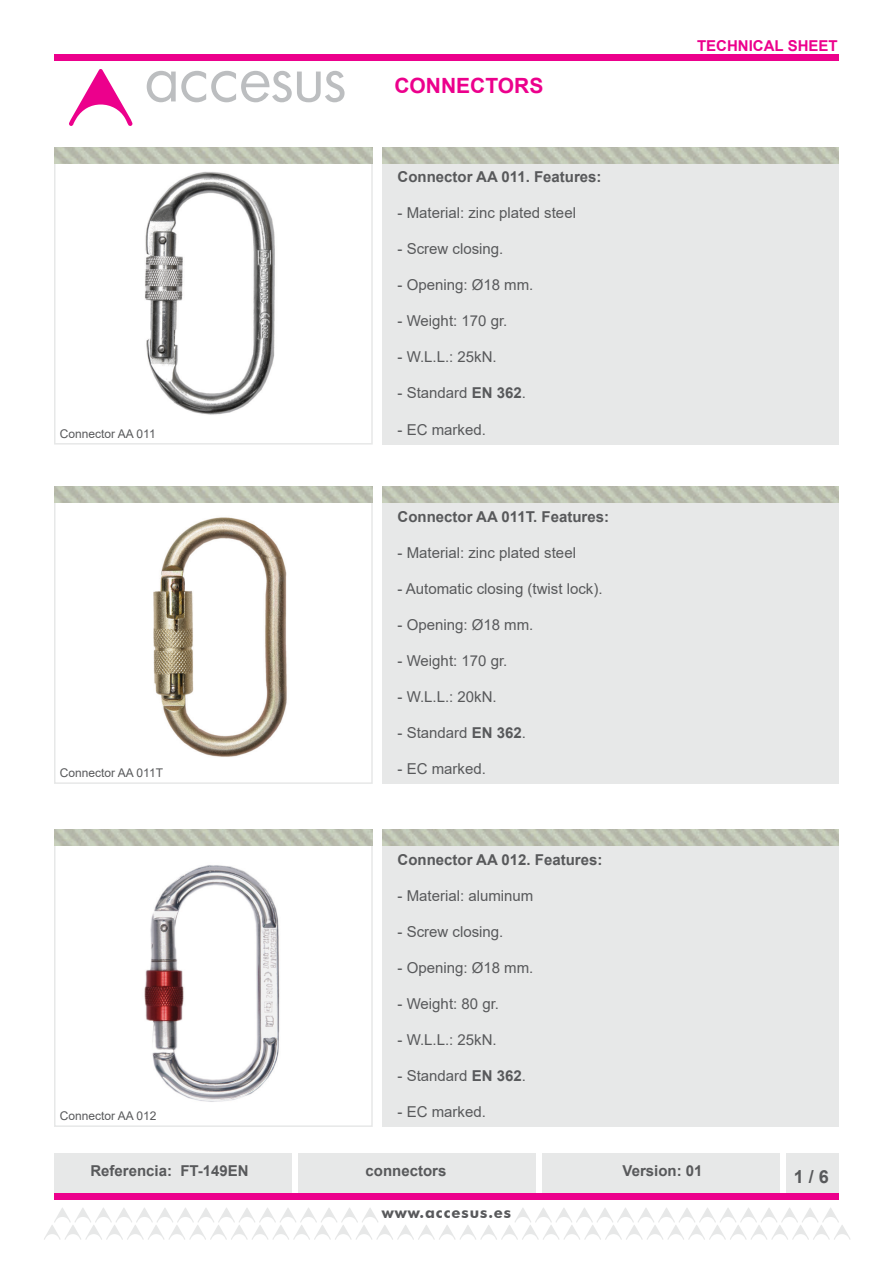
<style>
.page{position:relative;width:893px;height:1263px;background:#fff}
.page>*{position:absolute;margin:0;border:0;box-sizing:border-box;transform-origin:0 0}
.t1{font:700 21px "Arial";color:#ec008c}
.t2{font:700 18px "Arial";color:#58595b}
.t3{font:15px "Arial";color:#58595b}
.t4{font:700 15px "Arial";color:#58595b}
.t5{font:700 15px "Arial";color:#ec008c}
.t6{font:700 15px "Futura BT";letter-spacing:.06em;color:#58595b}
.t7{font:12px "Arial";color:#58595b}
.s1{font-weight:700}
</style>
<div class="page">
<div style="left:54px;top:147px;width:319px;height:298px;background:#fff;border:2px solid #e7e8e8"></div>
<div style="left:383px;top:148px;width:456px;height:297px;background:#e7e8e8"></div>
<svg style="left:147px;top:71px;width:198px;height:31px"></svg>
<svg style="left:69px;top:69px;width:63px;height:57px"></svg>
<div style="left:54px;top:1153px;width:237px;height:47px;background:#e7e8e8"></div>
<div style="left:298px;top:1153px;width:237px;height:47px;background:#e7e8e8"></div>
<div style="left:542px;top:1153px;width:237px;height:47px;background:#e7e8e8"></div>
<div style="left:786px;top:1153px;width:53px;height:47px;background:#e7e8e8"></div>
<div style="left:54px;top:54px;width:785px;height:6px;background:#ec008c"></div>
<div style="left:54px;top:1193px;width:785px;height:7px;background:#ec008c"></div>
<svg style="left:44px;top:1208px;width:806px;height:32px"></svg>
<img style="left:54px;top:147px;width:319px;height:17px">
<img style="left:383px;top:147px;width:456px;height:16px">
<div style="left:54px;top:830px;width:319px;height:297px;background:#fff;border:2px solid #e7e8e8"></div>
<div style="left:383px;top:830px;width:456px;height:297px;background:#e7e8e8"></div>
<img style="left:54px;top:829px;width:319px;height:17px">
<img style="left:383px;top:829px;width:456px;height:17px">
<div style="left:54px;top:487px;width:319px;height:297px;background:#fff;border:2px solid #e7e8e8"></div>
<div style="left:383px;top:487px;width:456px;height:297px;background:#e7e8e8"></div>
<img style="left:54px;top:486px;width:319px;height:17px">
<img style="left:383px;top:486px;width:456px;height:17px">
<img style="left:145px;top:171px;width:130px;height:244px">
<img style="left:153px;top:517px;width:134px;height:240px">
<img style="left:144px;top:865px;width:136px;height:237px">
<p class="t1" style="left:394px;top:71px;width:150px">CONNECTORS</p>
<p class="t4" style="left:398px;top:167px;width:205px">Connector AA 011. Features:</p>
<p class="t3" style="left:398px;top:203px;width:180px">- Material: zinc plated steel</p>
<p class="t3" style="left:398px;top:239px;width:107px">- Screw closing.</p>
<p class="t3" style="left:398px;top:275px;width:137px">- Opening: Ø18 mm.</p>
<p class="t3" style="left:398px;top:311px;width:111px">- Weight: 170 gr.</p>
<p class="t3" style="left:398px;top:347px;width:101px">- W.L.L.: 25kN.</p>
<p class="t3" style="left:398px;top:383px;width:130px">- Standard <span class="s1">EN 362</span>.</p>
<p class="t7" style="left:60px;top:425px;width:97px">Connector AA 011</p>
<p class="t3" style="left:398px;top:419px;width:90px">- EC marked.</p>
<p class="t4" style="left:398px;top:506px;width:213px">Connector AA 011T. Features:</p>
<p class="t3" style="left:398px;top:542px;width:180px">- Material: zinc plated steel</p>
<p class="t3" style="left:398px;top:578px;width:207px">- Automatic closing (twist lock).</p>
<p class="t3" style="left:398px;top:614px;width:137px">- Opening: Ø18 mm.</p>
<p class="t3" style="left:398px;top:650px;width:111px">- Weight: 170 gr.</p>
<p class="t3" style="left:398px;top:686px;width:101px">- W.L.L.: 20kN.</p>
<p class="t3" style="left:398px;top:722px;width:130px">- Standard <span class="s1">EN 362</span>.</p>
<p class="t7" style="left:60px;top:764px;width:105px">Connector AA 011T</p>
<p class="t3" style="left:398px;top:758px;width:90px">- EC marked.</p>
<p class="t7" style="left:60px;top:1107px;width:98px">Connector AA 012</p>
<p class="t4" style="left:398px;top:849px;width:206px">Connector AA 012. Features:</p>
<p class="t3" style="left:398px;top:885px;width:137px">- Material: aluminum</p>
<p class="t3" style="left:398px;top:921px;width:107px">- Screw closing.</p>
<p class="t3" style="left:398px;top:957px;width:137px">- Opening: Ø18 mm.</p>
<p class="t3" style="left:398px;top:993px;width:103px">- Weight: 80 gr.</p>
<p class="t3" style="left:398px;top:1029px;width:101px">- W.L.L.: 25kN.</p>
<p class="t3" style="left:398px;top:1065px;width:130px">- Standard <span class="s1">EN 362</span>.</p>
<p class="t3" style="left:398px;top:1101px;width:90px">- EC marked.</p>
<p class="t5" style="left:697px;top:36px;width:142px">TECHNICAL SHEET</p>
<p class="t4" style="left:90px;top:1160px;width:160px">Referencia: FT-149EN</p>
<p class="t4" style="left:365px;top:1160px;width:82px">connectors</p>
<p class="t4" style="left:623px;top:1160px;width:82px">Version: 01</p>
<p class="t2" style="left:794px;top:1163px;width:37px">1 / 6</p>
<p class="t6" style="left:382px;top:1203px;width:131px">www.accesus.es</p>
</div>
